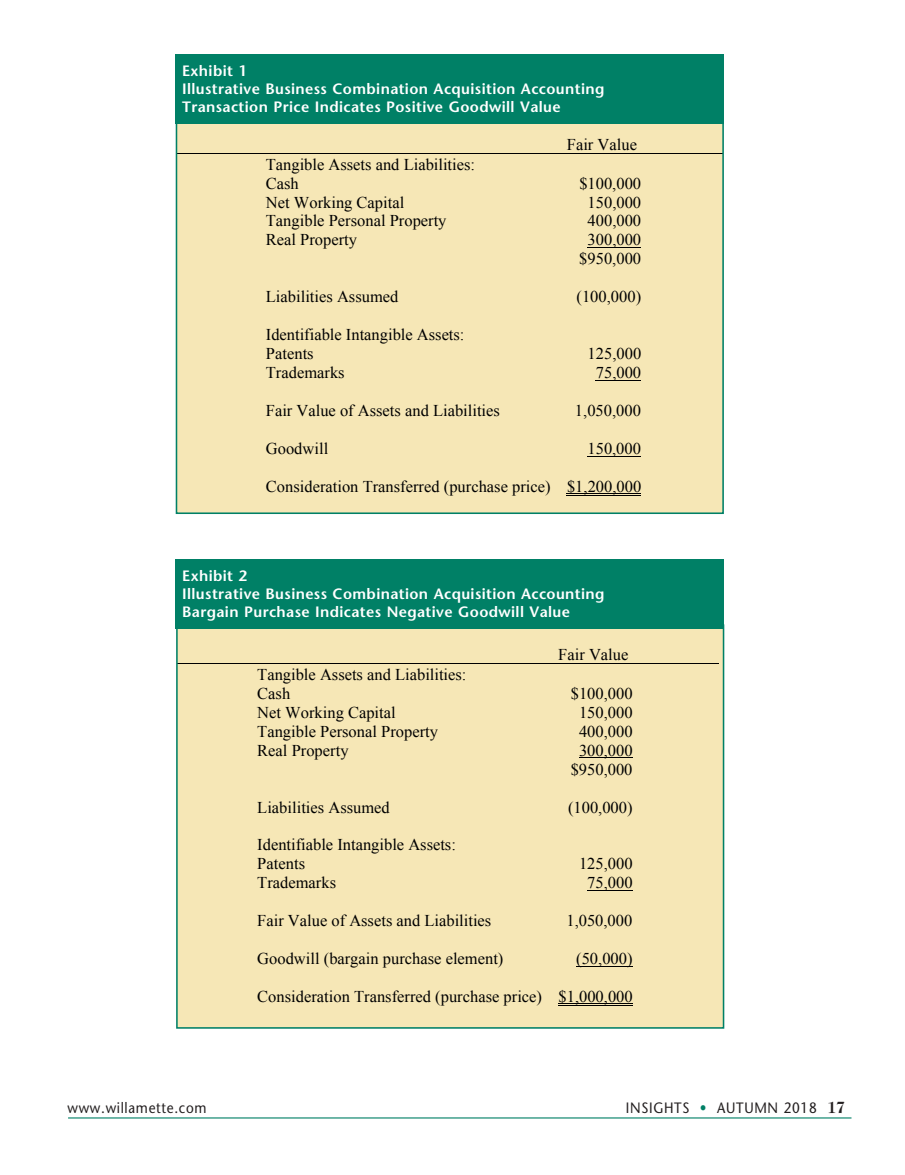
<style>
.page{position:relative;width:905px;height:1175px;background:#fff}
.page>*{position:absolute;margin:0;border:0;box-sizing:border-box;transform-origin:0 0}
.t1{font:16.5px/19px "Times New Roman";color:#000}
.Exhibit_heading{font:600 15px "Stone Sans";letter-spacing:.025em;color:#fff}
.t2{font:15px "Stone Sans";letter-spacing:.05em;color:#231f20;scale:.9 1}
.s1{color:#008066}
.s2{font-family:"Caslon Two Twenty Four";font-weight:700;font-size:16.5px}
</style>
<div class="page">
<hr style="left:68px;top:1117px;width:783px;height:1px;background:#008066">
<div style="left:176px;top:110px;width:547px;height:403px;background:#f6e7b6"></div>
<hr style="left:176px;top:153px;width:547px;height:1px;background:#000">
<hr style="left:587px;top:247px;width:54px;height:1px;background:#000">
<hr style="left:595px;top:380px;width:46px;height:1px;background:#000">
<hr style="left:587px;top:456px;width:54px;height:1px;background:#000">
<hr style="left:567px;top:493px;width:74px;height:1px;background:#000">
<hr style="left:567px;top:495px;width:74px;height:1px;background:#000">
<div style="left:176px;top:54px;width:548px;height:69px;background:#008066"></div>
<div style="left:177px;top:625px;width:546px;height:403px;background:#f6e7b6"></div>
<hr style="left:177px;top:663px;width:541px;height:1px;background:#000">
<hr style="left:579px;top:757px;width:53px;height:1px;background:#000">
<hr style="left:587px;top:890px;width:45px;height:1px;background:#000">
<hr style="left:576px;top:966px;width:56px;height:1px;background:#000">
<hr style="left:558px;top:1003px;width:74px;height:1px;background:#000">
<hr style="left:558px;top:1005px;width:74px;height:1px;background:#000">
<div style="left:176px;top:559px;width:548px;height:70px;background:#008066"></div>
<p class="Exhibit_heading" style="left:182px;top:61px;width:66px">Exhibit 1</p>
<p class="Exhibit_heading" style="left:182px;top:79px;width:424px">Illustrative Business Combination Acquisition Accounting</p>
<p class="Exhibit_heading" style="left:182px;top:97px;width:380px">Transaction Price Indicates Positive Goodwill Value</p>
<p class="t1" style="left:266px;top:154px;width:211px">Tangible Assets and Liabilities:<br>Cash</p>
<p class="t1" style="left:567px;top:134px;width:72px">Fair Value</p>
<p class="t1" style="left:579px;top:173px;width:63px">$100,000</p>
<p class="t1" style="left:266px;top:192px;width:140px">Net Working Capital</p>
<p class="t1" style="left:587px;top:192px;width:55px">150,000</p>
<p class="t1" style="left:266px;top:211px;width:182px">Tangible Personal Property</p>
<p class="t1" style="left:587px;top:211px;width:55px">400,000</p>
<p class="t1" style="left:266px;top:230px;width:93px">Real Property</p>
<p class="t1" style="left:579px;top:230px;width:63px;text-align:center">300,000 $950,000</p>
<p class="t1" style="left:266px;top:287px;width:134px">Liabilities Assumed</p>
<p class="t1" style="left:576px;top:287px;width:66px">(100,000)</p>
<p class="t1" style="left:266px;top:325px;width:200px">Identifiable Intangible Assets:<br>Patents</p>
<p class="t1" style="left:587px;top:344px;width:55px">125,000</p>
<p class="t1" style="left:266px;top:363px;width:80px">Trademarks</p>
<p class="t1" style="left:595px;top:363px;width:47px">75,000</p>
<p class="t1" style="left:266px;top:401px;width:235px">Fair Value of Assets and Liabilities</p>
<p class="t1" style="left:575px;top:401px;width:67px">1,050,000</p>
<p class="t1" style="left:266px;top:439px;width:64px">Goodwill</p>
<p class="t1" style="left:587px;top:439px;width:55px">150,000</p>
<p class="t1" style="left:266px;top:477px;width:377px">Consideration Transferred (purchase price) $1,200,000</p>
<p class="Exhibit_heading" style="left:182px;top:567px;width:66px">Exhibit 2</p>
<p class="Exhibit_heading" style="left:182px;top:585px;width:424px">Illustrative Business Combination Acquisition Accounting</p>
<p class="Exhibit_heading" style="left:182px;top:603px;width:389px">Bargain Purchase Indicates Negative Goodwill Value</p>
<p class="t1" style="left:257px;top:664px;width:211px">Tangible Assets and Liabilities:<br>Cash</p>
<p class="t1" style="left:558px;top:644px;width:72px">Fair Value</p>
<p class="t1" style="left:570px;top:683px;width:63px">$100,000</p>
<p class="t1" style="left:257px;top:702px;width:140px">Net Working Capital</p>
<p class="t1" style="left:579px;top:702px;width:55px">150,000</p>
<p class="t1" style="left:257px;top:721px;width:182px">Tangible Personal Property</p>
<p class="t1" style="left:579px;top:721px;width:55px">400,000</p>
<p class="t1" style="left:257px;top:740px;width:93px">Real Property</p>
<p class="t1" style="left:570px;top:740px;width:63px;text-align:center">300,000 $950,000</p>
<p class="t1" style="left:257px;top:797px;width:134px">Liabilities Assumed</p>
<p class="t1" style="left:568px;top:797px;width:66px">(100,000)</p>
<p class="t1" style="left:257px;top:835px;width:200px">Identifiable Intangible Assets:<br>Patents</p>
<p class="t1" style="left:579px;top:854px;width:55px">125,000</p>
<p class="t1" style="left:257px;top:873px;width:80px">Trademarks</p>
<p class="t1" style="left:587px;top:873px;width:47px">75,000</p>
<p class="t1" style="left:257px;top:911px;width:235px">Fair Value of Assets and Liabilities</p>
<p class="t1" style="left:566px;top:911px;width:67px">1,050,000</p>
<p class="t1" style="left:257px;top:949px;width:248px">Goodwill (bargain purchase element)</p>
<p class="t1" style="left:576px;top:949px;width:58px">(50,000)</p>
<p class="t1" style="left:257px;top:987px;width:377px">Consideration Transferred (purchase price) $1,000,000</p>
<p class="t2" style="left:68px;top:1098px;width:156px">www.willamette. com</p>
<p class="t2" style="left:626px;top:1098px;width:245px">INSIGHTS <span class="s1">•</span> AUTUMN 2018 <span class="s2">17</span></p>
</div>
